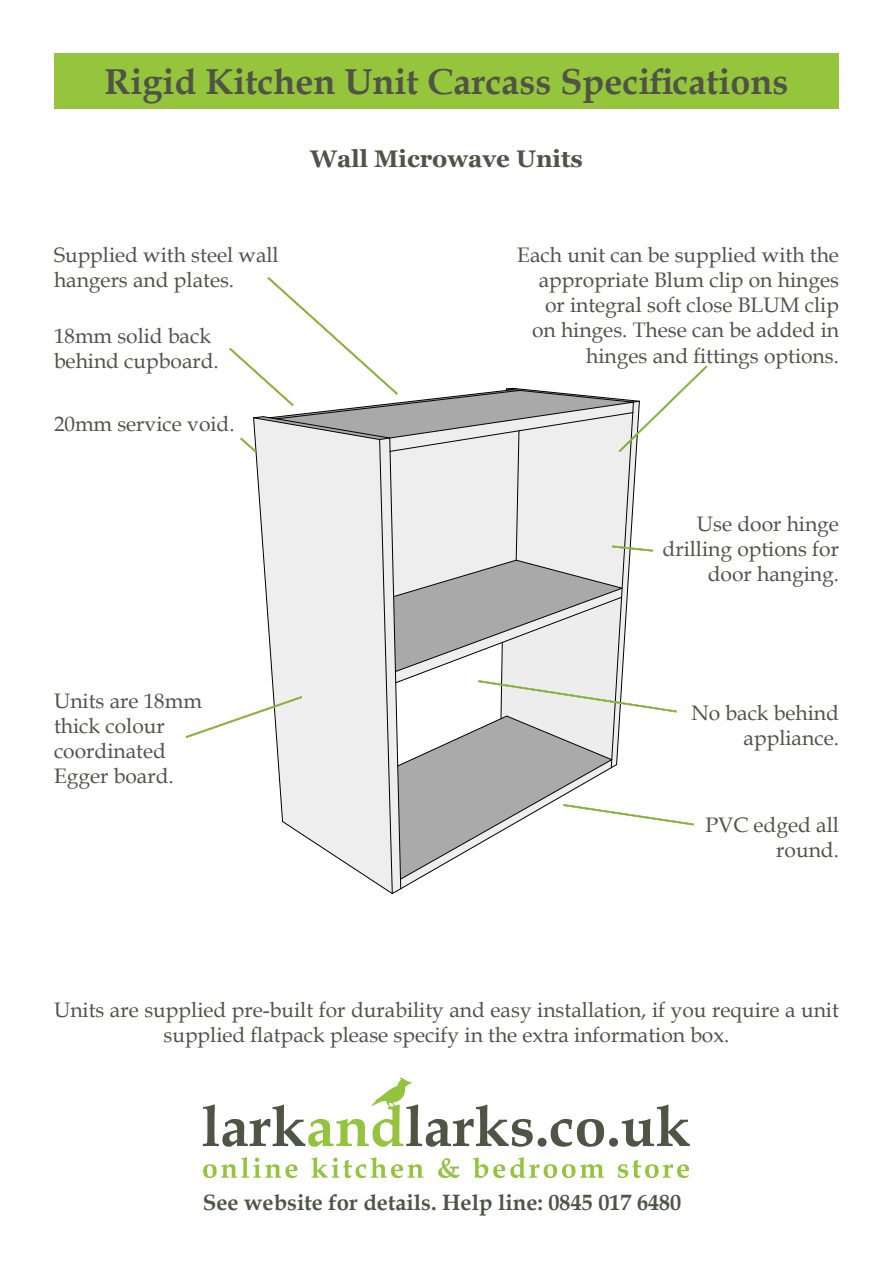
<style>
.page{position:relative;width:893px;height:1263px;background:#fff}
.page>*{position:absolute;margin:0;border:0;box-sizing:border-box;transform-origin:0 0}
.t1{font:700 36px "Book Antiqua";color:#505346}
.t2{font:700 24px "Georgia";color:#505346}
.t3{font:700 22.2px "Book Antiqua";color:#4f5445}
.t4{font:21px/25.2px "Book Antiqua";color:#505346;text-align:right}
</style>
<div class="page">
<svg style="left:203px;top:1157px;width:94px;height:21px"></svg>
<svg style="left:311px;top:1157px;width:113px;height:21px"></svg>
<svg style="left:438px;top:1158px;width:22px;height:20px"></svg>
<svg style="left:473px;top:1157px;width:131px;height:21px"></svg>
<svg style="left:618px;top:1160px;width:71px;height:18px"></svg>
<svg style="left:203px;top:1077px;width:487px;height:70px"></svg>
<div style="left:54px;top:53px;width:785px;height:55px;background:#95c43d"></div>
<svg style="left:185px;top:277px;width:523px;height:617px"></svg>
<h1 class="t1" style="left:105px;top:57px;width:685px">Rigid Kitchen Unit Carcass Specifications</h1>
<p class="t2" style="left:310px;top:143px;width:274px">Wall Microwave Units</p>
<p class="t4" style="left:54px;top:242px;width:226px;text-align:left">Supplied with steel wall hangers and plates.</p>
<p class="t4" style="left:54px;top:322px;width:166px;text-align:left">18mm solid back behind cupboard.</p>
<p class="t4" style="left:54px;top:411px;width:182px">20mm service void.</p>
<p class="t4" style="left:517px;top:242px;width:323px">Each unit can be supplied with the appropriate Blum clip on hinges or integral soft close BLUM clip on hinges. These can be added in hinges and fittings options.</p>
<p class="t4" style="left:663px;top:510px;width:178px">Use door hinge drilling options for door hanging.</p>
<p class="t4" style="left:54px;top:687px;width:149px;text-align:left">Units are 18mm thick colour coordinated<br>Egger board.</p>
<p class="t4" style="left:691px;top:700px;width:149px">No back behind appliance.</p>
<p class="t4" style="left:706px;top:811px;width:135px">PVC edged all round.</p>
<p class="t4" style="left:54px;top:996px;width:786px;text-align:center">Units are supplied pre-built for durability and easy installation, if you require a unit supplied flatpack please specify in the extra information box.</p>
<p class="t3" style="left:203px;top:1187px;width:480px">See website for details. Help line: 0845 017 6480</p>
</div>
